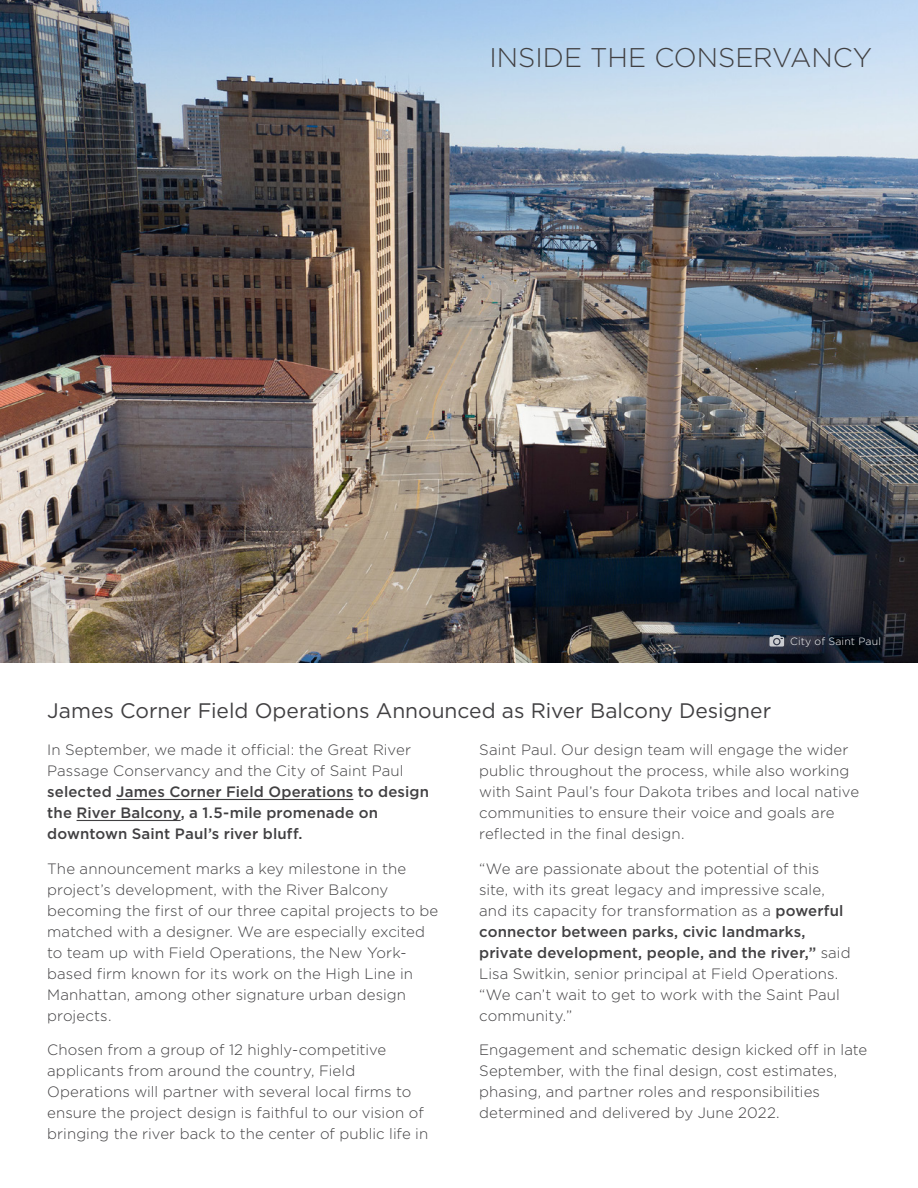
<style>
.page{position:relative;width:918px;height:1188px;background:#fff}
.page>*{position:absolute;margin:0;border:0;box-sizing:border-box;transform-origin:0 0}
.t1{font:300 27px "Gotham";color:#414042}
.Article_Title{font:21px "Gotham";color:#414042}
.t2{font:300 15px/21px "Gotham";letter-spacing:.005em;color:#414042}
.t3{font:500 15px/21px "Gotham";letter-spacing:.01em;color:#414042}
.t4{font:300 10.5px "Gotham";letter-spacing:.02em;color:#fff}
.s1{font-weight:500}
.s2{font-weight:300}
</style>
<div class="page">
<hr style="left:116px;top:799px;width:237px;height:1px;background:#414042">
<hr style="left:77px;top:820px;width:104px;height:1px;background:#414042">
<img style="left:0;top:0;width:918px;height:662px">
<svg style="left:770px;top:635px;width:14px;height:12px"></svg>
<p class="t1" style="left:489px;top:43px;width:384px">INSIDE THE CONSERVANCY</p>
<p class="t4" style="left:790px;top:636px;width:93px">City of Saint Paul</p>
<p class="Article_Title" style="left:47px;top:699px;width:725px">James Corner Field Operations Announced as River Balcony Designer</p>
<p class="t2" style="left:479px;top:739px;width:381px">Saint Paul. Our design team will engage the wider public throughout the process, while also working with Saint Paul’s four Dakota tribes and local native communities to ensure their voice and goals are reflected in the final design.</p>
<p class="t2" style="left:479px;top:858px;width:373px">“We are passionate about the potential of this site, with its great legacy and impressive scale, and its capacity for transformation as a <span class="s1">powerful connector between parks, civic landmarks, private development, people, and the river,”</span> said Lisa Switkin, senior principal at Field Operations. “We can’t wait to get to work with the Saint Paul community.”</p>
<p class="t2" style="left:479px;top:1039px;width:390px">Engagement and schematic design kicked off in late September, with the final design, cost estimates, phasing, and partner roles and responsibilities determined and delivered by June 2022.</p>
<p class="t3" style="left:47px;top:739px;width:383px"><span class="s2">In September, we made it official: the Great River Passage Conservancy and the City of Saint Paul </span>selected James Corner Field Operations to design the River Balcony, a 1.5-mile promenade on downtown Saint Paul’s river bluff.</p>
<p class="t2" style="left:47px;top:858px;width:393px">The announcement marks a key milestone in the project’s development, with the River Balcony becoming the first of our three capital projects to be matched with a designer. We are especially excited to team up with Field Operations, the New York&shy;based firm known for its work on the High Line in Manhattan, among other signature urban design projects.</p>
<p class="t2" style="left:47px;top:1039px;width:382px">Chosen from a group of 12 highly-competitive applicants from around the country, Field Operations will partner with several local firms to ensure the project design is faithful to our vision of bringing the river back to the center of public life in</p>
</div>
